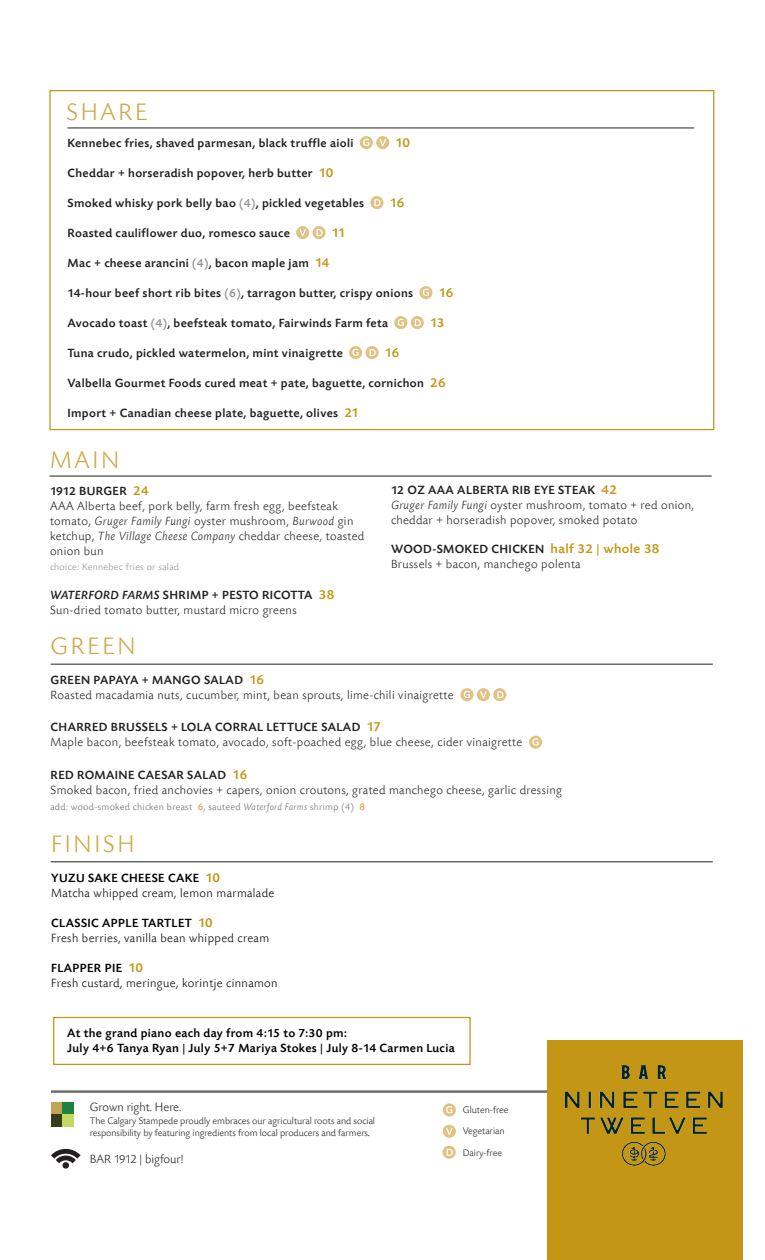
<style>
.page{position:relative;width:765px;height:1260px;background:#fff}
.page>*{position:absolute;margin:0;border:0;box-sizing:border-box;transform-origin:0 0}
.t1{font:300 25px "Today SB";letter-spacing:.11em;color:#cea645}
.t2{font:500 13.75px "Today SB";letter-spacing:-.035em;color:#c39616}
.t3{font:500 12.5px "Today SB";letter-spacing:.03em;color:#231f20}
.t4{font:300 12.5px/15px "Today SB";letter-spacing:.03em;color:#231f20}
.t5{font:500 12.5px "Today SB";letter-spacing:.03em;color:#000}
.t6{font:300 12.5px "Today SB";letter-spacing:.03em;color:#000}
.t7{font:300 12.5px "Today SB";color:#231f20}
.t8{font:300 10px/12.5px "Today SB";color:#231f20}
.t9{font:300 10px "Today SB";letter-spacing:.03em;color:#6c6d70}
.t10{font:300 10px "Today SB";letter-spacing:.03em;color:#919396}
.s1{font-size:13.75px;color:#c39616}
.s2{color:#919396}
.s3{font-style:italic}
.s4{font-weight:500;color:#d5af5b}
.s5{font-family:"Today SH";font-weight:400}
</style>
<div class="page">
<hr style="left:51px;top:1090px;width:627px;height:3px;background:#6c6d70">
<svg style="left:460px;top:688px;width:14px;height:13px"></svg>
<svg style="left:464px;top:691px;width:6px;height:7px"></svg>
<div style="left:477px;top:688px;width:13px;height:13px;background:#e0c283;border-radius:50%"></div>
<svg style="left:480px;top:691px;width:7px;height:7px"></svg>
<svg style="left:493px;top:688px;width:13px;height:13px"></svg>
<svg style="left:497px;top:691px;width:6px;height:7px"></svg>
<div style="left:529px;top:736px;width:13px;height:13px;background:#e0c283;border-radius:50%"></div>
<svg style="left:532px;top:738px;width:7px;height:8px"></svg>
<hr style="left:51px;top:664px;width:662px;height:1px;background:#231f20">
<div style="left:51px;top:1102px;width:12px;height:13px;background:#c2a457"></div>
<div style="left:63px;top:1102px;width:11px;height:13px;background:#20813e"></div>
<div style="left:51px;top:1115px;width:12px;height:12px;background:#363b18"></div>
<div style="left:63px;top:1115px;width:11px;height:12px;background:#c5d765"></div>
<svg style="left:51px;top:1149px;width:30px;height:20px"></svg>
<svg style="left:443px;top:1103px;width:13px;height:14px"></svg>
<svg style="left:446px;top:1106px;width:6px;height:7px"></svg>
<div style="left:443px;top:1125px;width:13px;height:13px;background:#e0c283;border-radius:50%"></div>
<svg style="left:446px;top:1128px;width:7px;height:7px"></svg>
<svg style="left:443px;top:1146px;width:13px;height:13px"></svg>
<svg style="left:447px;top:1149px;width:6px;height:7px"></svg>
<div style="left:547px;top:1040px;width:195px;height:220px;background:#c39616"></div>
<hr style="left:49px;top:476px;width:663px;height:1px;background:#231f20">
<hr style="left:67px;top:128px;width:627px;height:1px;background:#231f20">
<svg style="left:360px;top:136px;width:13px;height:13px"></svg>
<svg style="left:363px;top:139px;width:6px;height:7px"></svg>
<div style="left:376px;top:136px;width:13px;height:13px;background:#e0c283;border-radius:50%"></div>
<svg style="left:379px;top:139px;width:7px;height:7px"></svg>
<svg style="left:370px;top:196px;width:14px;height:13px"></svg>
<svg style="left:374px;top:199px;width:7px;height:7px"></svg>
<div style="left:296px;top:226px;width:13px;height:13px;background:#e0c283;border-radius:50%"></div>
<svg style="left:299px;top:229px;width:7px;height:7px"></svg>
<svg style="left:313px;top:226px;width:13px;height:13px"></svg>
<svg style="left:317px;top:229px;width:6px;height:7px"></svg>
<svg style="left:419px;top:286px;width:14px;height:13px"></svg>
<svg style="left:423px;top:289px;width:6px;height:7px"></svg>
<svg style="left:394px;top:316px;width:13px;height:13px"></svg>
<svg style="left:398px;top:319px;width:6px;height:7px"></svg>
<svg style="left:411px;top:316px;width:13px;height:13px"></svg>
<svg style="left:415px;top:319px;width:6px;height:7px"></svg>
<div style="left:349px;top:346px;width:13px;height:13px;background:#e0c283;border-radius:50%"></div>
<svg style="left:352px;top:349px;width:7px;height:7px"></svg>
<svg style="left:365px;top:346px;width:14px;height:13px"></svg>
<svg style="left:370px;top:349px;width:6px;height:7px"></svg>
<hr style="left:51px;top:862px;width:662px;height:1px;background:#231f20">
<div style="left:53px;top:1017px;width:418px;height:48px;border:1px solid #c39616"></div>
<img style="left:566px;top:1066px;width:156px;height:100px">
<p class="t1" style="left:66px;top:99px;width:82px">SHARE</p>
<p class="t3" style="left:68px;top:136px;width:288px">Kennebec fries, shaved parmesan, black truffle aioli</p>
<p class="t2" style="left:396px;top:135px;width:16px">10</p>
<p class="t3" style="left:68px;top:166px;width:268px">Cheddar + horseradish popover, herb butter <span class="s1">10</span></p>
<p class="t3" style="left:68px;top:196px;width:298px">Smoked whisky pork belly bao <span class="s2">(4)</span>, pickled vegetables</p>
<p class="t2" style="left:390px;top:195px;width:16px">16</p>
<p class="t3" style="left:67px;top:226px;width:224px">Roasted cauliflower duo, romesco sauce</p>
<p class="t2" style="left:332px;top:225px;width:15px">11</p>
<p class="t3" style="left:67px;top:256px;width:263px">Mac + cheese arancini <span class="s2">(4)</span>, bacon maple jam <span class="s1">14</span></p>
<p class="t3" style="left:67px;top:286px;width:347px">14-hour beef short rib bites <span class="s2">(6)</span>, tarragon butter, crispy onions</p>
<p class="t2" style="left:439px;top:285px;width:16px">16</p>
<p class="t3" style="left:67px;top:316px;width:322px">Avocado toast <span class="s2">(4)</span>, beefsteak tomato, Fairwinds Farm feta</p>
<p class="t2" style="left:430px;top:315px;width:16px">13</p>
<p class="t3" style="left:67px;top:346px;width:277px">Tuna crudo, pickled watermelon, mint vinaigrette</p>
<p class="t2" style="left:385px;top:345px;width:16px">16</p>
<p class="t3" style="left:67px;top:376px;width:380px">Valbella Gourmet Foods cured meat + pate, baguette, cornichon <span class="s1">26</span></p>
<p class="t3" style="left:67px;top:406px;width:293px">Import + Canadian cheese plate, baguette, olives <span class="s1">21</span></p>
<p class="t1" style="left:50px;top:446px;width:71px">MAIN</p>
<p class="t3" style="left:50px;top:484px;width:100px">1912 BURGER <span class="s1">24</span></p>
<p class="t4" style="left:50px;top:499px;width:316px">AAA Alberta beef, pork belly, farm fresh egg, beefsteak tomato, <span class="s3">Gruger Family Fungi</span> oyster mushroom, <span class="s3">Burwood</span> gin ketchup, <span class="s3">The Village Cheese Company</span> cheddar cheese, toasted onion bun</p>
<p class="t10" style="left:50px;top:561px;width:131px">choice: Kennebec fries or salad</p>
<p class="t3" style="left:50px;top:588px;width:286px"><span class="s3">WATERFORD FARMS</span> SHRIMP + PESTO RICOTTA <span class="s1">38</span></p>
<p class="t4" style="left:50px;top:603px;width:248px">Sun-dried tomato butter, mustard micro greens</p>
<p class="t3" style="left:391px;top:484px;width:227px">12 OZ AAA ALBERTA RIB EYE STEAK <span class="s1">42</span></p>
<p class="t4" style="left:391px;top:498px;width:305px"><span class="s3">Gruger Family Fungi</span> oyster mushroom, tomato + red onion, cheddar + horseradish popover, smoked potato</p>
<p class="t3" style="left:391px;top:542px;width:270px">WOOD-SMOKED CHICKEN <span class="s1">half 32 | whole 38</span></p>
<p class="t4" style="left:391px;top:557px;width:191px">Brussels + bacon, manchego polenta</p>
<p class="t1" style="left:51px;top:633px;width:86px">GREEN</p>
<p class="t3" style="left:51px;top:673px;width:215px">GREEN PAPAYA + MANGO SALAD <span class="s1">16</span></p>
<p class="t4" style="left:51px;top:688px;width:405px">Roasted macadamia nuts, cucumber, mint, bean sprouts, lime-chili vinaigrette</p>
<p class="t3" style="left:51px;top:721px;width:332px">CHARRED BRUSSELS + LOLA CORRAL LETTUCE SALAD <span class="s1">17</span></p>
<p class="t4" style="left:51px;top:735px;width:473px">Maple bacon, beefsteak tomato, avocado, soft-poached egg, blue cheese, cider vinaigrette</p>
<p class="t3" style="left:51px;top:768px;width:198px">RED ROMAINE CAESAR SALAD <span class="s1">16</span></p>
<p class="t4" style="left:51px;top:783px;width:513px">Smoked bacon, fried anchovies + capers, onion croutons, grated manchego cheese, garlic dressing</p>
<p class="t9" style="left:50px;top:802px;width:316px">add: wood-smoked chicken breast <span class="s4">6</span>, sauteed <span class="s3">Waterford Farms</span> shrimp (4) <span class="s4">8</span></p>
<p class="t1" style="left:51px;top:831px;width:85px">FINISH</p>
<p class="t5" style="left:51px;top:871px;width:170px">YUZU SAKE CHEESE CAKE <span class="s1">10</span></p>
<p class="t6" style="left:51px;top:886px;width:225px">Matcha whipped cream, lemon marmalade</p>
<p class="t5" style="left:51px;top:916px;width:163px">CLASSIC APPLE TARTLET <span class="s1">10</span></p>
<p class="t6" style="left:51px;top:931px;width:219px">Fresh berries, vanilla bean whipped cream</p>
<p class="t5" style="left:51px;top:961px;width:93px">FLAPPER PIE <span class="s1">10</span></p>
<p class="t6" style="left:51px;top:976px;width:228px">Fresh custard, meringue, korintje cinnamon</p>
<p class="t5" style="left:67px;top:1026px;width:281px">At the grand piano each day from 4:15 to 7:30 pm:</p>
<p class="t5" style="left:67px;top:1041px;width:389px">July 4+6 Tanya Ryan | July 5+7 Mariya Stokes | July 8-14 Carmen Lucia</p>
<p class="t7" style="left:90px;top:1101px;width:93px">Grown right. Here.</p>
<p class="t8" style="left:90px;top:1115px;width:287px">The Calgary Stampede proudly embraces our agricultural roots and social responsibility by featuring ingredients from local producers and farmers<span class="s5">.</span></p>
<p class="t7" style="left:90px;top:1153px;width:96px">BAR 1912 | bigfour!</p>
<p class="t8" style="left:463px;top:1104px;width:47px">Gluten-free</p>
<p class="t8" style="left:463px;top:1125px;width:43px">Vegetarian</p>
<p class="t8" style="left:463px;top:1147px;width:41px">Dairy-free</p>
</div>
